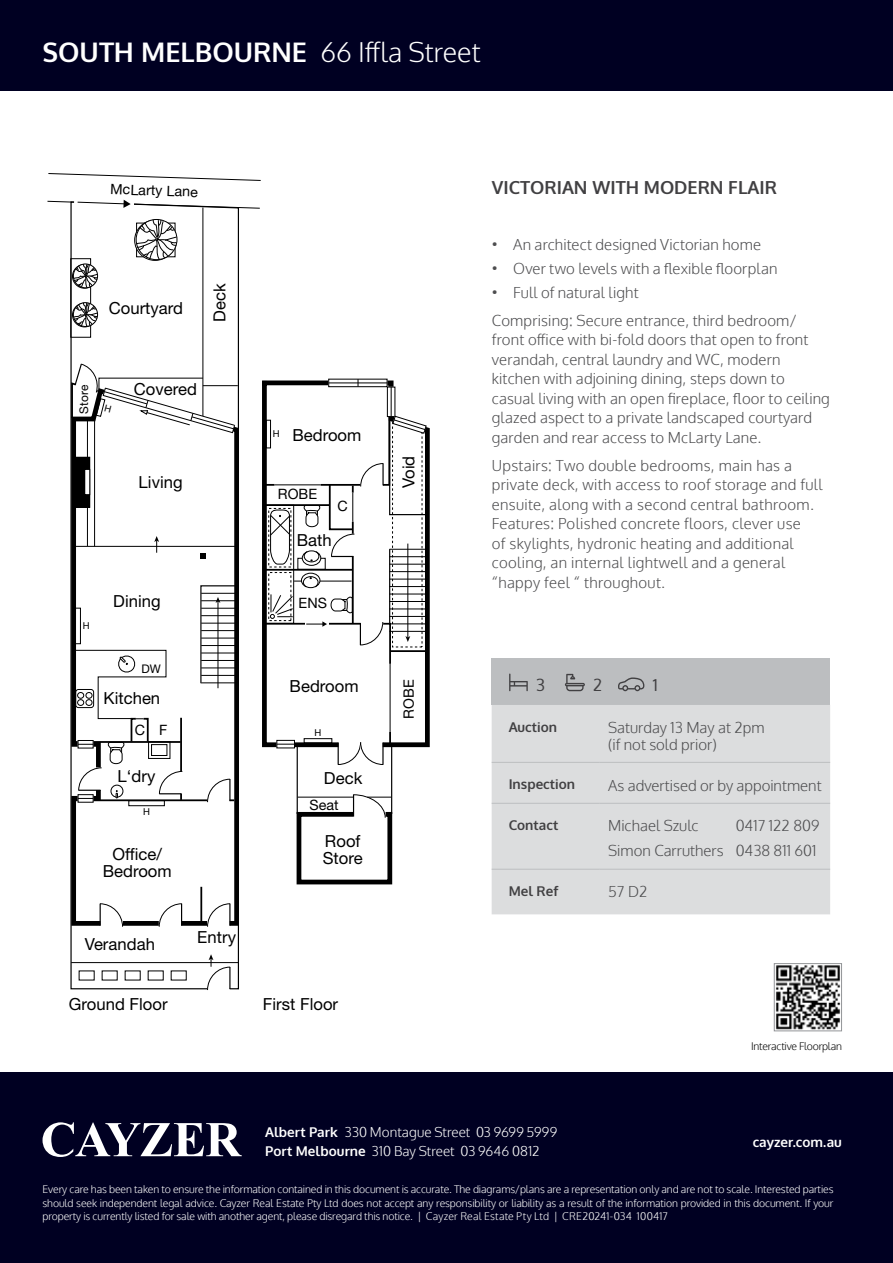
<style>
.page{position:relative;width:893px;height:1263px;background:#fff}
.page>*{position:absolute;margin:0;border:0;box-sizing:border-box;transform-origin:0 0}
.t1{font:700 27px "Oxygen";color:#fff}
.t2{font:700 18px "Oxygen";color:#414042}
.t3{font:16.65px/16.6px "Helvetica Neue";color:#000}
.t4{font:16.5px "Oxygen";color:#414042}
.t5{font:300 15px/19.5px "Oxygen";letter-spacing:.01em;color:#4d4d4f}
.t6{font:14.25px "Helvetica Neue";color:#000}
.t7{font:300 13.5px/19.2px "Oxygen";letter-spacing:.005em;color:#fff}
.t8{font:700 13.5px "Oxygen";color:#414042}
.t9{font:700 13.5px "Oxygen";color:#fff}
.t10{font:11.85px "Helvetica Neue";color:#000}
.t11{font:300 10.5px/13.5px "Oxygen";letter-spacing:.01em;color:#fff;text-align:justify}
.t12{font:300 10.5px "Oxygen";letter-spacing:-.02em;color:#000}
.t13{font:9.45px "Helvetica Neue";color:#000}
.s1{font-weight:300}
.s2{font-weight:700}
</style>
<div class="page">
<div style="left:0;top:0;width:893px;height:90px;background:#002"></div>
<div style="left:0;top:1072px;width:893px;height:191px;background:#002"></div>
<svg style="left:43px;top:1122px;width:199px;height:35px"></svg>
<div style="left:492px;top:658px;width:338px;height:47px;background:#bcbec0"></div>
<div style="left:492px;top:705px;width:338px;height:209px;background:#dcddde"></div>
<hr style="left:492px;top:762px;width:108px;height:1px;background:#bcbec0">
<hr style="left:600px;top:762px;width:230px;height:1px;background:#bcbec0">
<hr style="left:492px;top:803px;width:108px;height:1px;background:#bcbec0">
<hr style="left:600px;top:803px;width:230px;height:1px;background:#bcbec0">
<hr style="left:492px;top:869px;width:108px;height:1px;background:#bcbec0">
<hr style="left:600px;top:869px;width:230px;height:1px;background:#bcbec0">
<svg style="left:509px;top:673px;width:19px;height:18px"></svg>
<svg style="left:618px;top:677px;width:26px;height:14px"></svg>
<svg style="left:565px;top:674px;width:20px;height:17px"></svg>
<img style="left:776px;top:965px;width:64px;height:64px">
<div style="left:774px;top:963px;width:68px;height:68px;border:1px solid #939598"></div>
<svg style="left:262px;top:378px;width:168px;height:371px"></svg>
<svg style="left:389px;top:732px;width:2px;height:13px"></svg>
<hr style="left:390px;top:664px;width:1px;height:68px;background:#000">
<div style="left:297px;top:745px;width:95px;height:69px;border:1px solid #000"></div>
<div style="left:297px;top:812px;width:95px;height:72px;border:5px solid #000"></div>
<div style="left:361px;top:737px;width:21px;height:29px;background:#fff"></div>
<hr style="left:382px;top:743px;width:2px;height:22px;background:#000">
<div style="left:339px;top:737px;width:21px;height:29px;background:#fff"></div>
<svg style="left:338px;top:742px;width:45px;height:23px"></svg>
<svg style="left:279px;top:742px;width:14px;height:4px"></svg>
<svg style="left:279px;top:744px;width:14px;height:1px"></svg>
<div style="left:277px;top:740px;width:18px;height:8px;border:1px solid #000"></div>
<div style="left:304px;top:738px;width:28px;height:5px;border:1px solid #000"></div>
<svg style="left:353px;top:794px;width:38px;height:24px"></svg>
<hr style="left:298px;top:797px;width:56px;height:1px;background:#000">
<svg style="left:263px;top:379px;width:165px;height:287px"></svg>
<svg style="left:48px;top:173px;width:213px;height:8px"></svg>
<svg style="left:70px;top:209px;width:169px;height:781px"></svg>
<hr style="left:71px;top:962px;width:167px;height:1px;background:#000">
<hr style="left:203px;top:207px;width:1px;height:213px;background:#000">
<hr style="left:203px;top:385px;width:35px;height:1px;background:#000">
<div style="left:70px;top:258px;width:21px;height:80px;border:1px solid #000"></div>
<div style="left:72px;top:303px;width:25px;height:24px;border:1px solid #000;border-radius:50%"></div>
<div style="left:73px;top:302px;width:25px;height:25px;border:1px solid #000;border-radius:50%"></div>
<svg style="left:73px;top:303px;width:25px;height:24px"></svg>
<div style="left:72px;top:264px;width:25px;height:24px;border:1px solid #000;border-radius:50%"></div>
<svg style="left:73px;top:264px;width:25px;height:24px"></svg>
<div style="left:134px;top:220px;width:42px;height:41px;border:1px solid #000;border-radius:50%"></div>
<svg style="left:136px;top:219px;width:41px;height:41px"></svg>
<div style="left:158px;top:771px;width:29px;height:22px;background:#fff"></div>
<div style="left:101px;top:902px;width:21px;height:29px;background:#fff"></div>
<svg style="left:100px;top:903px;width:23px;height:24px"></svg>
<hr style="left:229px;top:967px;width:2px;height:22px;background:#000">
<div style="left:208px;top:902px;width:21px;height:29px;background:#fff"></div>
<svg style="left:207px;top:903px;width:23px;height:24px"></svg>
<hr style="left:229px;top:903px;width:2px;height:23px;background:#000">
<div style="left:208px;top:777px;width:21px;height:30px;background:#fff"></div>
<svg style="left:207px;top:779px;width:23px;height:23px"></svg>
<hr style="left:229px;top:779px;width:2px;height:22px;background:#000">
<div style="left:159px;top:902px;width:22px;height:29px;background:#fff"></div>
<svg style="left:159px;top:903px;width:23px;height:24px"></svg>
<div style="left:78px;top:795px;width:15px;height:7px;background:#fff"></div>
<svg style="left:47px;top:199px;width:213px;height:10px"></svg>
<svg style="left:73px;top:650px;width:110px;height:149px"></svg>
<div style="left:75px;top:608px;width:6px;height:36px;border:1px solid #000"></div>
<div style="left:128px;top:800px;width:37px;height:6px;border:1px solid #000"></div>
<hr style="left:87px;top:419px;width:1px;height:127px;background:#000">
<div style="left:75px;top:457px;width:15px;height:50px;background:#000"></div>
<div style="left:85px;top:469px;width:5px;height:26px;background:#fff"></div>
<div style="left:84px;top:469px;width:6px;height:26px;border:1px solid #000"></div>
<svg style="left:207px;top:954px;width:23px;height:36px"></svg>
<svg style="left:154px;top:536px;width:5px;height:17px"></svg>
<hr style="left:218px;top:601px;width:1px;height:87px;background:#000">
<svg style="left:200px;top:585px;width:37px;height:99px"></svg>
<svg style="left:70px;top:362px;width:165px;height:71px"></svg>
<h1 class="t1" style="left:43px;top:35px;width:440px">SOUTH MELBOURNE <span class="s1">66 Iffla Street</span></h1>
<p class="t6" style="left:111px;top:180px;width:89px;rotate:2deg">McLarty Lane</p>
<p class="t3" style="left:109px;top:299px;width:76px">Courtyard</p>
<p class="t3" style="left:211px;top:322px;width:40px;rotate:-90deg">Deck</p>
<p class="t10" style="left:77px;top:414px;width:30px;rotate:-90deg">Store</p>
<p class="t3" style="left:134px;top:381px;width:65px">Covered</p>
<p class="t3" style="left:139px;top:474px;width:45px">Living</p>
<p class="t13" style="left:83px;top:620px;width:8px">H</p>
<p class="t3" style="left:113px;top:592px;width:49px">Dining</p>
<p class="t10" style="left:142px;top:662px;width:21px">DW</p>
<p class="t3" style="left:104px;top:690px;width:58px">Kitchen</p>
<p class="t6" style="left:135px;top:721px;width:34px">C F</p>
<p class="t3" style="left:118px;top:767px;width:39px">L‘dry</p>
<p class="t13" style="left:143px;top:806px;width:8px">H</p>
<p class="t3" style="left:103px;top:845px;width:71px;text-align:center">Office/<br>Bedroom</p>
<p class="t3" style="left:85px;top:936px;width:72px">Verandah</p>
<p class="t3" style="left:69px;top:995px;width:100px">Ground Floor</p>
<p class="t3" style="left:197px;top:928px;width:40px">Entry</p>
<p class="t13" style="left:273px;top:428px;width:8px">H</p>
<p class="t3" style="left:292px;top:426px;width:71px">Bedroom</p>
<p class="t6" style="left:278px;top:486px;width:41px">ROBE</p>
<p class="t6" style="left:337px;top:498px;width:12px">C</p>
<p class="t3" style="left:297px;top:531px;width:36px">Bath</p>
<p class="t6" style="left:299px;top:594px;width:30px">ENS</p>
<p class="t3" style="left:400px;top:488px;width:34px;rotate:-90deg">Void</p>
<p class="t3" style="left:290px;top:678px;width:71px">Bedroom</p>
<p class="t6" style="left:400px;top:719px;width:41px;rotate:-90deg">ROBE</p>
<p class="t13" style="left:315px;top:727px;width:8px">H</p>
<p class="t3" style="left:324px;top:770px;width:40px">Deck</p>
<p class="t6" style="left:310px;top:796px;width:31px">Seat</p>
<p class="t3" style="left:323px;top:833px;width:41px">Roof<br>Store</p>
<p class="t3" style="left:263px;top:995px;width:77px">First Floor</p>
<p class="t2" style="left:492px;top:176px;width:287px">VICTORIAN WITH MODERN FLAIR</p>
<p class="t5" style="left:492px;top:235px;width:271px">• An architect designed Victorian home</p>
<p class="t5" style="left:492px;top:259px;width:287px">• Over two levels with a flexible floorplan</p>
<p class="t5" style="left:492px;top:279px;width:306px;line-height:28px">• Full of natural light<br>Comprising: Secure entrance, third bedroom/</p>
<p class="t5" style="left:492px;top:330px;width:340px">front office with bi-fold doors that open to front verandah, central laundry and WC, modern kitchen with adjoining dining, steps down to casual living with an open fireplace, floor to ceiling glazed aspect to a private landscaped courtyard garden and rear access to McLarty Lane.</p>
<p class="t5" style="left:492px;top:456px;width:332px">Upstairs: Two double bedrooms, main has a private deck, with access to roof storage and full ensuite, along with a second central bathroom.<br>Features: Polished concrete floors, clever use<br>of skylights, hydronic heating and additional cooling, an internal lightwell and a general “happy feel “ throughout.</p>
<p class="t4" style="left:536px;top:674px;width:10px">3</p>
<p class="t4" style="left:593px;top:674px;width:10px">2</p>
<p class="t4" style="left:653px;top:674px;width:7px">1</p>
<p class="t8" style="left:509px;top:718px;width:50px">Auction</p>
<p class="t5" style="left:608px;top:720px;width:158px;line-height:16.5px">Saturday 13 May at 2pm (if not sold prior)</p>
<p class="t8" style="left:509px;top:776px;width:68px">Inspection</p>
<p class="t5" style="left:608px;top:776px;width:215px">As advertised or by appointment</p>
<p class="t8" style="left:509px;top:816px;width:51px">Contact</p>
<p class="t5" style="left:608px;top:817px;width:92px">Michael Szulc</p>
<p class="t5" style="left:608px;top:814px;width:213px;line-height:25px;text-align:right">0417 122 809<br>Simon Carruthers 0438 811 601</p>
<p class="t8" style="left:509px;top:882px;width:51px">Mel Ref</p>
<p class="t5" style="left:608px;top:883px;width:41px">57 D2</p>
<p class="t12" style="left:751px;top:1039px;width:92px">Interactive Floorplan</p>
<p class="t7" style="left:265px;top:1123px;width:293px"><span class="s2">Albert Park</span> 330 Montague Street 03 9699 5999<br><span class="s2">Port Melbourne</span> 310 Bay Street 03 9646 0812</p>
<p class="t9" style="left:753px;top:1133px;width:91px">cayzer.com.au</p>
<p class="t11" style="left:43px;top:1183px;width:792px">Every care has been taken to ensure the information contained in this document is accurate. The diagrams/plans are a representation only and are not to scale. Interested parties should seek independent legal advice. Cayzer Real Estate Pty Ltd does not accept any responsibility or liability as a result of the information provided in this document. If your property is currently listed for sale with another agent, please disregard this notice. | Cayzer Real Estate Pty Ltd | CRE20241-034 100417</p>
</div>
